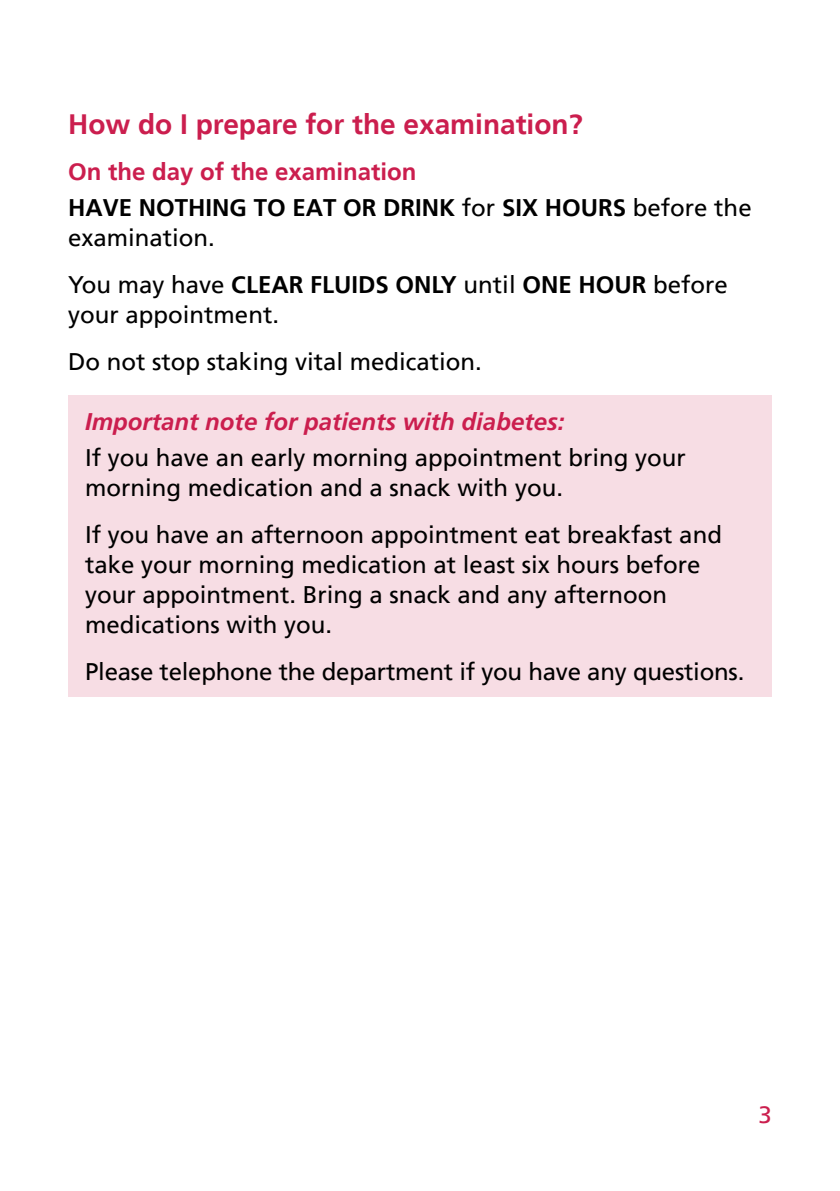
<style>
.page{position:relative;width:840px;height:1191px;background:#fff}
.page>*{position:absolute;margin:0;border:0;box-sizing:border-box;transform-origin:0 0}
.Main_Headings{font:700 28px "Frutiger LT";color:#cb1e4e}
.Body_Text{font:24px/30px "Frutiger LT";color:#000}
.Body_Text-2{font:700 24px/30px "Frutiger LT";color:#000}
.Sub-sub_heading{font:italic 700 24px "Frutiger LT";color:#cb1e4e}
.Sub_Heading{font:700 24px "Frutiger LT";color:#cb1e4e}
.t1{font:24px "Frutiger LT";color:#cb1e4e}
.s1{font-weight:400}
.s2{font-weight:700}
</style>
<div class="page">
<div style="left:68px;top:395px;width:703px;height:302px;background:#f7dde4"></div>
<p class="Main_Headings" style="left:68px;top:108px;width:516px">How do I prepare for the examination?</p>
<p class="Sub_Heading" style="left:68px;top:158px;width:350px">On the day of the examination</p>
<p class="Body_Text-2" style="left:68px;top:193px;width:684px">HAVE NOTHING TO EAT OR DRINK <span class="s1">for</span> SIX HOURS <span class="s1">before the examination.</span></p>
<p class="Body_Text" style="left:68px;top:270px;width:661px">You may have <span class="s2">CLEAR FLUIDS ONLY</span> until <span class="s2">ONE HOUR</span> before your appointment.</p>
<p class="Body_Text" style="left:68px;top:347px;width:415px">Do not stop staking vital medication.</p>
<p class="Sub-sub_heading" style="left:85px;top:407px;width:480px">Important note for patients with diabetes:</p>
<p class="Body_Text" style="left:85px;top:442px;width:602px">If you have an early morning appointment bring your morning medication and a snack with you.</p>
<p class="Body_Text" style="left:85px;top:519px;width:638px">If you have an afternoon appointment eat breakfast and take your morning medication at least six hours before your appointment. Bring a snack and any afternoon medications with you.</p>
<p class="Body_Text" style="left:85px;top:656px;width:660px">Please telephone the department if you have any questions.</p>
<p class="t1" style="left:758px;top:1101px;width:15px">3</p>
</div>
